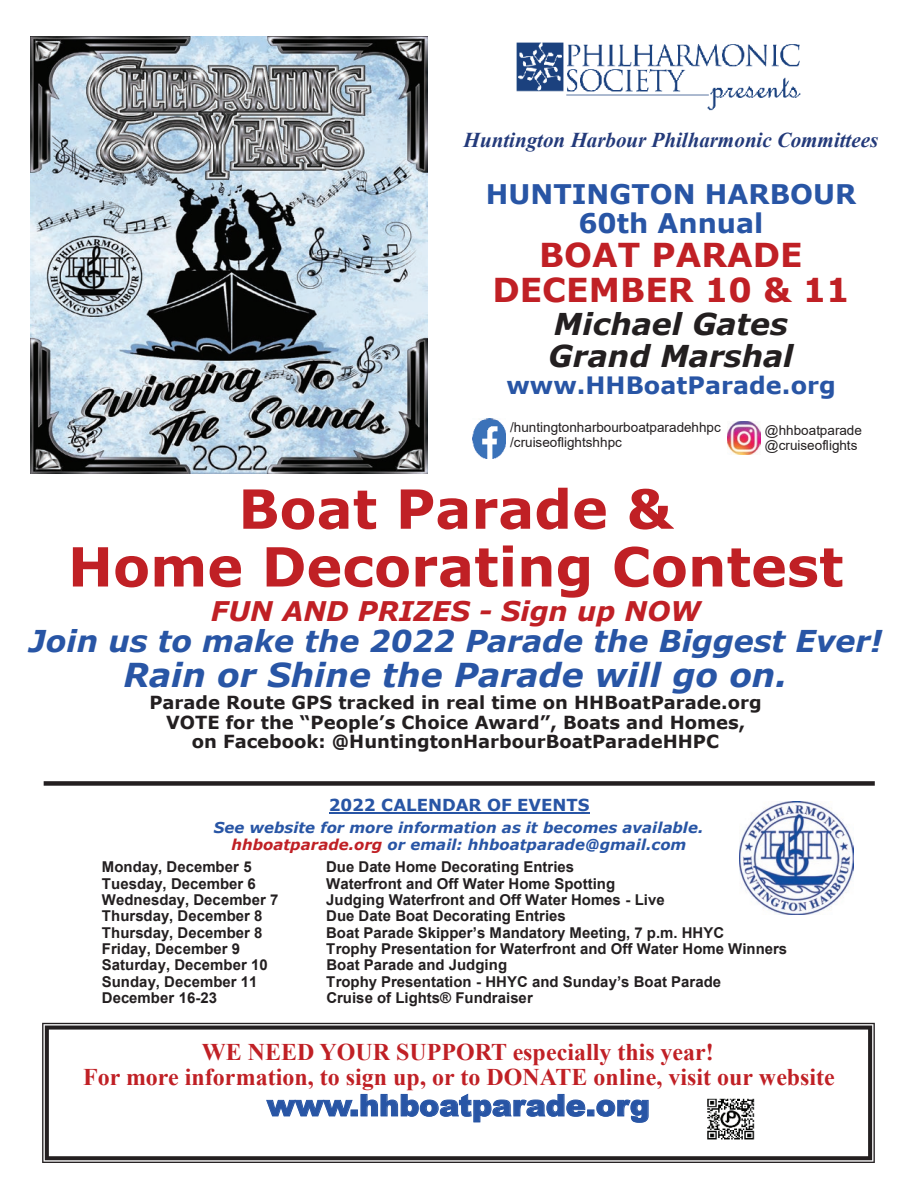
<style>
.page{position:relative;width:918px;height:1188px;background:#fff}
.page>*{position:absolute;margin:0;border:0;box-sizing:border-box;transform-origin:0 0}
.t1{font:700 54px/57.8px "Verdana";color:#c02025;text-align:center}
.t2{font:italic 700 33px "Verdana";color:#2855a5}
.t3{font:700 33px/35.2px "Verdana";color:#c02025;text-align:center}
.t4{font:italic 700 30.15px "Verdana";color:#231f20}
.t5{font:italic 700 30px "Verdana";color:#2855a5}
.t6{font:900 30px "Arial";color:#2855a5}
.t7{font:italic 700 30px "Verdana";color:#231f20}
.t8{font:700 27px/29px "Verdana";color:#2855a5;text-align:center}
.t9{font:italic 700 27px "Verdana";color:#c02025}
.t10{font:700 24px/25px "Times New Roman";color:#c02025;text-align:center}
.t11{font:700 24px "Verdana";color:#2855a5}
.t12{font:italic 700 21px "Times New Roman";color:#233a7a}
.t13{font:700 18px/19.2px "Verdana";color:#231f20;text-align:center}
.t14{font:700 16.5px "Verdana";color:#2855a5}
.t15{font:700 15px "Arial";color:#231f20}
.t16{font:italic 700 15px/16.2px "Verdana";color:#2855a5;text-align:center}
.t17{font:13.5px/14.5px "Arial";letter-spacing:.005em;color:#231f20}
.s1{color:#c02025}
</style>
<div class="page">
<svg style="left:42px;top:1023px;width:833px;height:140px"></svg>
<img style="left:516px;top:42px;width:285px;height:69px">
<img style="left:473px;top:419px;width:33px;height:40px">
<img style="left:728px;top:421px;width:33px;height:34px">
<img style="left:30px;top:36px;width:398px;height:437px">
<img style="left:700px;top:1094px;width:61px;height:52px">
<div style="left:44px;top:781px;width:831px;height:5px;background:#231f20"></div>
<hr style="left:329px;top:812px;width:261px;height:1px;background:#2855a5">
<img style="left:740px;top:801px;width:113px;height:114px">
<h3 class="t12" style="left:464px;top:125px;width:416px">Huntington Harbour Philharmonic Committees</h3>
<h3 class="t8" style="left:486px;top:179px;width:372px">HUNTINGTON HARBOUR<br>60th Annual</h3>
<h2 class="t3" style="left:492px;top:236px;width:359px">BOAT PARADE<br>DECEMBER 10 &amp; 11</h2>
<h3 class="t7" style="left:554px;top:302px;width:236px">Michael Gates</h3>
<h3 class="t4" style="left:549px;top:334px;width:246px">Grand Marshal</h3>
<h3 class="t11" style="left:506px;top:368px;width:331px">www.HHBoatParade.org</h3>
<p class="t17" style="left:510px;top:420px;width:212px">/huntingtonharbourboatparadehhpc /cruiseoflightshhpc</p>
<p class="t17" style="left:765px;top:423px;width:99px">@hhboatparade @cruiseoflights</p>
<h1 class="t1" style="left:68px;top:479px;width:777px">Boat Parade &amp;<br>Home Decorating Contest</h1>
<h3 class="t9" style="left:211px;top:592px;width:491px">FUN AND PRIZES - Sign up NOW</h3>
<h3 class="t5" style="left:29px;top:620px;width:855px">Join us to make the 2022 Parade the Biggest Ever!</h3>
<h2 class="t2" style="left:123px;top:652px;width:665px">Rain or Shine the Parade will go on.</h2>
<p class="t13" style="left:149px;top:693px;width:614px">Parade Route GPS tracked in real time on HHBoatParade.org<br>VOTE for the “People’s Choice Award”, Boats and Homes,<br>on Facebook: @HuntingtonHarbourBoatParadeHHPC</p>
<p class="t14" style="left:329px;top:793px;width:262px">2022 CALENDAR OF EVENTS</p>
<p class="t16" style="left:214px;top:819px;width:491px">See website for more information as it becomes available. <span class="s1">hhboatparade.org</span> or email: hhboatparade@gmail.com</p>
<p class="t15" style="left:102px;top:856px;width:151px">Monday, December 5</p>
<p class="t15" style="left:326px;top:856px;width:250px">Due Date Home Decorating Entries</p>
<p class="t15" style="left:102px;top:873px;width:156px">Tuesday, December 6</p>
<p class="t15" style="left:326px;top:873px;width:291px">Waterfront and Off Water Home Spotting</p>
<p class="t15" style="left:102px;top:889px;width:178px">Wednesday, December 7</p>
<p class="t15" style="left:326px;top:889px;width:340px">Judging Waterfront and Off Water Homes - Live</p>
<p class="t15" style="left:102px;top:905px;width:162px">Thursday, December 8</p>
<p class="t15" style="left:326px;top:905px;width:241px">Due Date Boat Decorating Entries</p>
<p class="t15" style="left:102px;top:922px;width:162px">Thursday, December 8</p>
<p class="t15" style="left:326px;top:922px;width:400px">Boat Parade Skipper’s Mandatory Meeting, 7 p.m. HHYC</p>
<p class="t15" style="left:102px;top:938px;width:140px">Friday, December 9</p>
<p class="t15" style="left:326px;top:938px;width:462px">Trophy Presentation for Waterfront and Off Water Home Winners</p>
<p class="t15" style="left:102px;top:954px;width:167px">Saturday, December 10</p>
<p class="t15" style="left:326px;top:954px;width:182px">Boat Parade and Judging</p>
<p class="t15" style="left:102px;top:971px;width:157px">Sunday, December 11</p>
<p class="t15" style="left:326px;top:971px;width:396px">Trophy Presentation - HHYC and Sunday’s Boat Parade</p>
<p class="t15" style="left:102px;top:987px;width:117px">December 16-23</p>
<p class="t15" style="left:326px;top:987px;width:208px">Cruise of Lights® Fundraiser</p>
<h3 class="t10" style="left:83px;top:1039px;width:753px">WE NEED YOUR SUPPORT especially this year!<br>For more information, to sign up, or to DONATE online, visit our website</h3>
<h3 class="t6" style="left:267px;top:1083px;width:385px">www.hhboatparade.org</h3>
</div>
